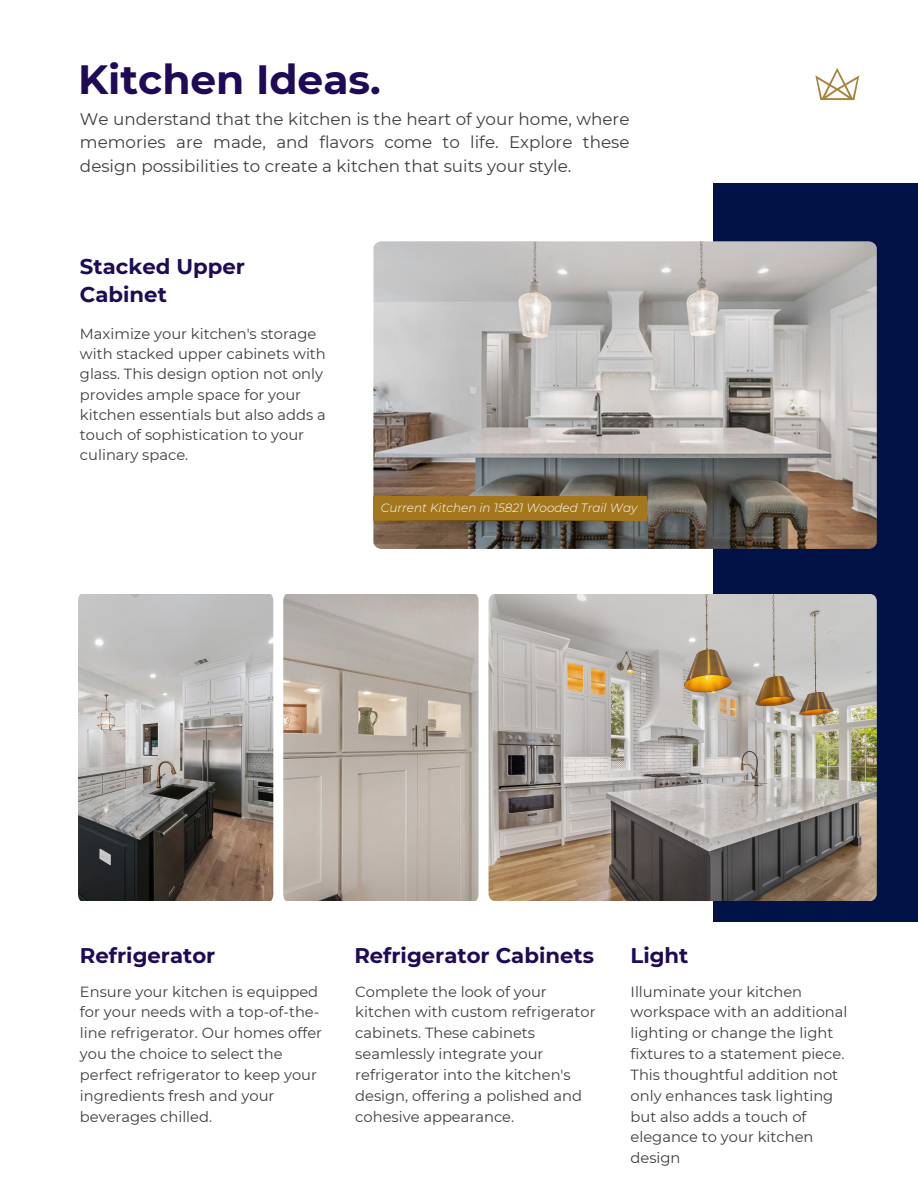
<style>
.page{position:relative;width:918px;height:1188px;background:#fff}
.page>*{position:absolute;margin:0;border:0;box-sizing:border-box;transform-origin:0 0}
.t1{font:700 40.8px "Montserrat";color:#1e0a57}
.t2{font:700 21.15px/28.3px "Montserrat";color:#1e0a57}
.t3{font:16.8px/23.7px "Montserrat";color:#3f3e3f;text-align:justify}
.t4{font:14.7px/20.9px "Montserrat";color:#3f3e3f}
.t5{font:italic 300 12px "Montserrat";color:#fff}
</style>
<div class="page">
<div style="left:713px;top:183px;width:205px;height:738px;background:#001246"></div>
<img style="left:78px;top:594px;width:195px;height:307px">
<img style="left:373px;top:241px;width:504px;height:308px;border-radius:8px">
<img style="left:489px;top:594px;width:388px;height:307px;border-radius:7px">
<img style="left:283px;top:594px;width:196px;height:307px">
<img style="left:815px;top:68px;width:45px;height:33px">
<div style="left:373px;top:497px;width:274px;height:24px;background:#a4771f"></div>
<img style="left:373px;top:521px;width:252px;height:20px">
<h1 class="t1" style="left:78px;top:55px;width:304px">Kitchen Ideas.</h1>
<p class="t3" style="left:80px;top:107px;width:551px">We understand that the kitchen is the heart of your home, where memories are made, and flavors come to life. Explore these design possibilities to create a kitchen that suits your style.</p>
<h2 class="t2" style="left:80px;top:252px;width:166px">Stacked Upper<br>Cabinet</h2>
<p class="t4" style="left:80px;top:323px;width:247px;line-height:20.2px">Maximize your kitchen's storage with stacked upper cabinets with glass. This design option not only provides ample space for your kitchen essentials but also adds a touch of sophistication to your culinary space.</p>
<p class="t5" style="left:381px;top:501px;width:258px">Current Kitchen in 15821 Wooded Trail Way</p>
<h2 class="t2" style="left:80px;top:942px;width:137px">Refrigerator</h2>
<p class="t4" style="left:80px;top:981px;width:244px">Ensure your kitchen is equipped for your needs with a top-of-the&shy;line refrigerator. Our homes offer you the choice to select the perfect refrigerator to keep your ingredients fresh and your beverages chilled.</p>
<h2 class="t2" style="left:354px;top:942px;width:241px">Refrigerator Cabinets</h2>
<p class="t4" style="left:355px;top:981px;width:242px">Complete the look of your kitchen with custom refrigerator cabinets. These cabinets seamlessly integrate your refrigerator into the kitchen's design, offering a polished and cohesive appearance.</p>
<h2 class="t2" style="left:631px;top:942px;width:59px">Light</h2>
<p class="t4" style="left:631px;top:981px;width:218px">Illuminate your kitchen workspace with an additional lighting or change the light fixtures to a statement piece.<br>This thoughtful addition not only enhances task lighting but also adds a touch of elegance to your kitchen design</p>
</div>
